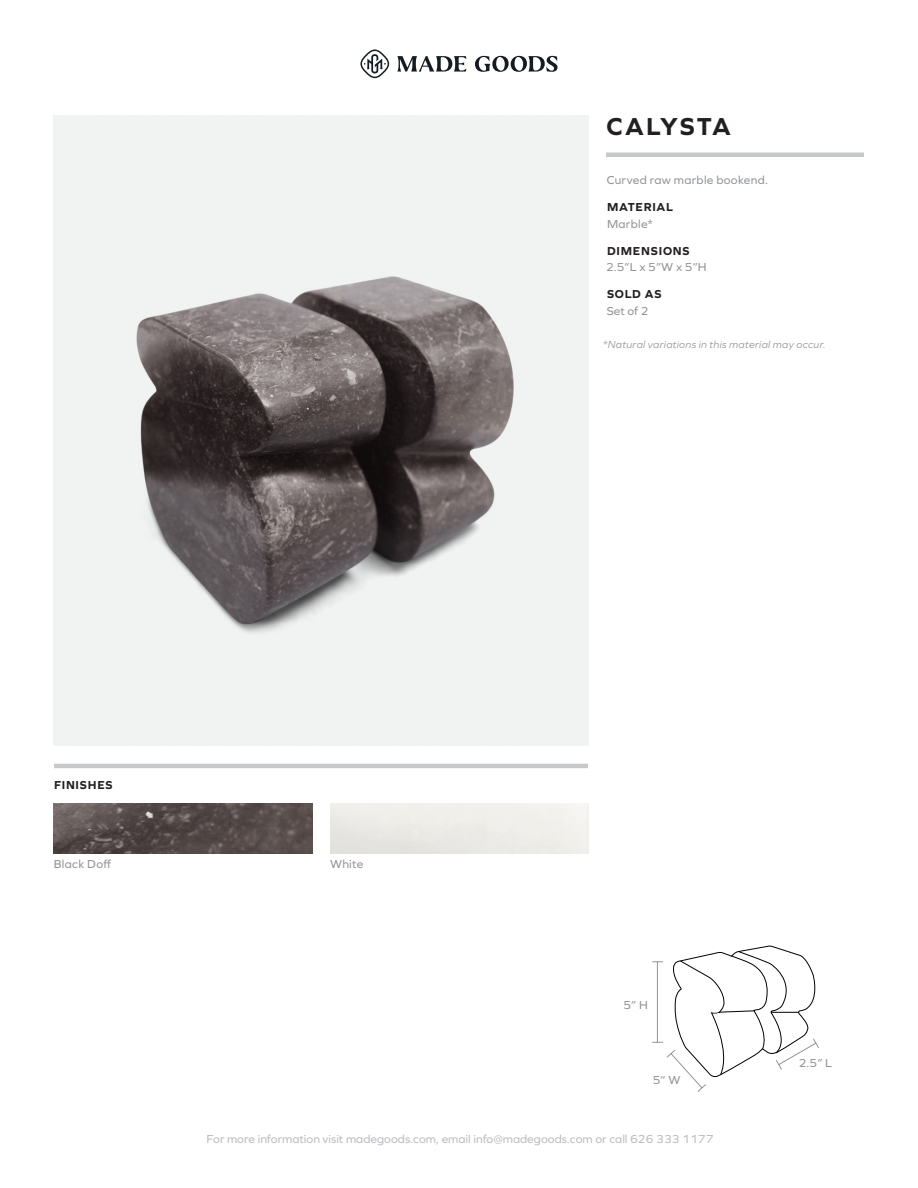
<style>
.page{position:relative;width:918px;height:1188px;background:#fff}
.page>*{position:absolute;margin:0;border:0;box-sizing:border-box;transform-origin:0 0}
.t1{font:700 25.5px "Graphie";letter-spacing:.075em;color:#231f20}
.t2{font:12px "Graphie";color:#bcbdc0}
.t3{font:12px "Graphie";letter-spacing:.025em;color:#939598}
.t4{font:700 12px "Graphie";letter-spacing:.065em;color:#231f20}
.t5{font:italic 10.5px "Graphie";letter-spacing:.03em;color:#939598}
</style>
<div class="page">
<hr style="left:606px;top:153px;width:258px;height:4px;background:#c7c8ca">
<svg style="left:397px;top:56px;width:161px;height:16px"></svg>
<svg style="left:360px;top:50px;width:29px;height:28px"></svg>
<hr style="left:54px;top:764px;width:534px;height:4px;background:#c7c8ca">
<img style="left:54px;top:203px;width:534px;height:487px">
<img style="left:54px;top:803px;width:258px;height:51px">
<svg style="left:652px;top:945px;width:167px;height:147px"></svg>
<p class="t1" style="left:606px;top:111px;width:126px">CALYSTA</p>
<p class="t4" style="left:54px;top:778px;width:60px">FINISHES</p>
<p class="t3" style="left:54px;top:856px;width:59px">Black Doff</p>
<p class="t3" style="left:330px;top:856px;width:35px">White</p>
<p class="t3" style="left:607px;top:173px;width:163px">Curved raw marble bookend.</p>
<p class="t4" style="left:607px;top:200px;width:67px">MATERIAL</p>
<p class="t3" style="left:607px;top:217px;width:48px">Marble*</p>
<p class="t4" style="left:607px;top:244px;width:84px">DIMENSIONS</p>
<p class="t3" style="left:606px;top:260px;width:102px">2.5”L x 5”W x 5”H</p>
<p class="t4" style="left:607px;top:287px;width:56px">SOLD AS</p>
<p class="t3" style="left:607px;top:304px;width:43px">Set of 2</p>
<p class="t5" style="left:603px;top:338px;width:224px">*Natural variations in this material may occur.</p>
<p class="t3" style="left:623px;top:998px;width:26px">5” H</p>
<p class="t3" style="left:653px;top:1073px;width:29px">5” W</p>
<p class="t3" style="left:799px;top:1056px;width:35px">2.5” L</p>
<p class="t2" style="left:207px;top:1132px;width:508px">For more information visit madegoods.com, email info@madegoods.com or call 626 333 1177</p>
</div>
